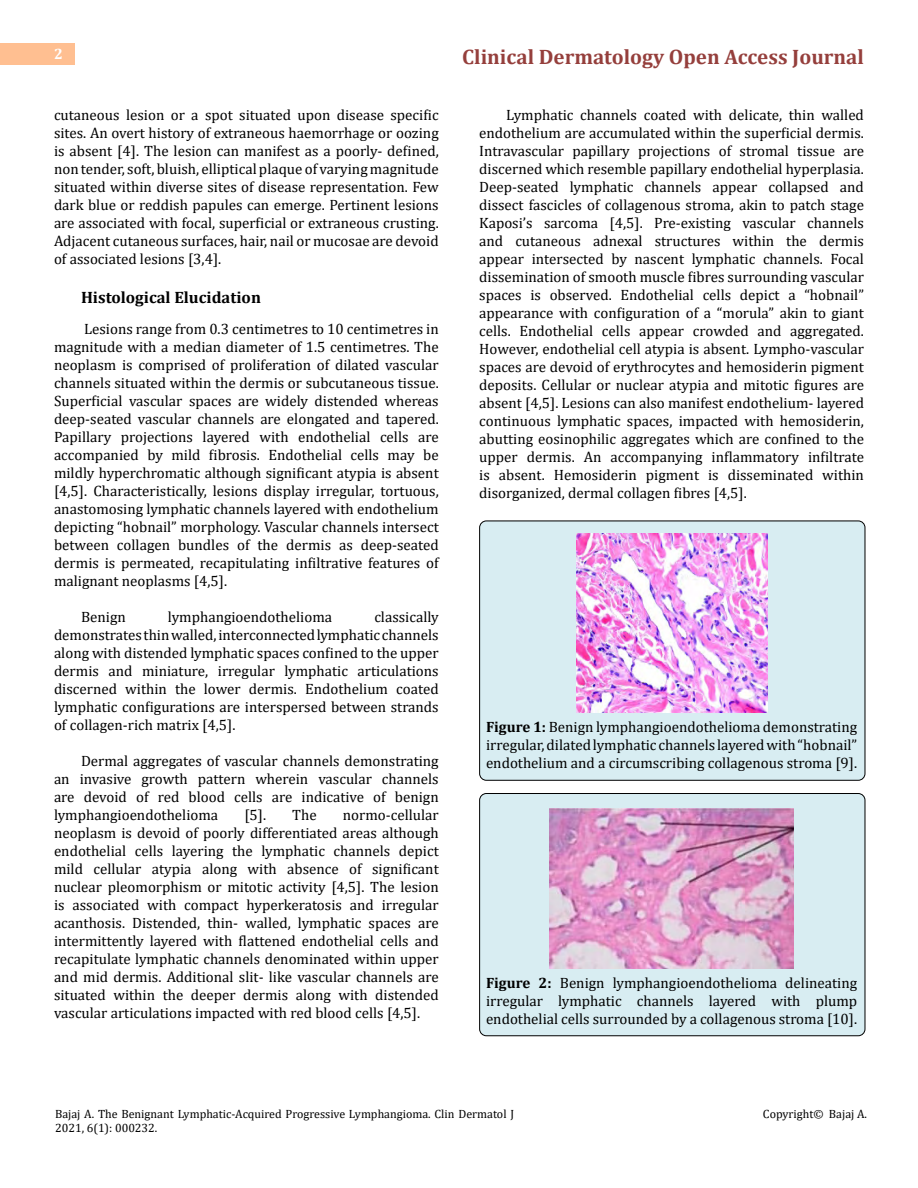
<style>
.page{position:relative;width:918px;height:1188px;background:#fff}
.page>*{position:absolute;margin:0;border:0;box-sizing:border-box;transform-origin:0 0}
.t1{font:700 21px "Cambria";color:#953f3c}
.t2{font:700 16.5px "Cambria";color:#000}
.t3{font:15px/18px "Cambria";color:#000;text-align:justify}
.t4{font:700 15px "Cambria";color:#fff}
.t5{font:12px/14.4px "Cambria";color:#000}
.s1{font-weight:700}
</style>
<div class="page">
<div style="left:0;top:43px;width:75px;height:21px;background:#ffbf91"></div>
<div style="left:480px;top:794px;width:385px;height:242px;background:#d8edf2;border-radius:7px"></div>
<div style="left:479px;top:793px;width:386px;height:243px;border:1px solid #000;border-radius:7px"></div>
<div style="left:480px;top:521px;width:385px;height:259px;background:#d8edf2;border-radius:7px"></div>
<div style="left:479px;top:521px;width:386px;height:260px;border:1px solid #000;border-radius:7px"></div>
<img style="left:576px;top:534px;width:191px;height:179px">
<img style="left:550px;top:808px;width:244px;height:161px">
<p class="t4" style="left:54px;top:44px;width:10px">2</p>
<p class="t3" style="left:54px;top:105px;width:386px">cutaneous lesion or a spot situated upon disease specific sites. An overt history of extraneous haemorrhage or oozing is absent [4]. The lesion can manifest as a poorly- defined, non tender, soft, bluish, elliptical plaque of varying magnitude situated within diverse sites of disease representation. Few dark blue or reddish papules can emerge. Pertinent lesions are associated with focal, superficial or extraneous crusting.<br>Adjacent cutaneous surfaces, hair, nail or mucosae are devoid of associated lesions [3,4].</p>
<p class="t2" style="left:81px;top:285px;width:181px">Histological Elucidation</p>
<p class="t3" style="left:54px;top:320px;width:386px;text-indent:30px">Lesions range from 0.3 centimetres to 10 centimetres in magnitude with a median diameter of 1.5 centimetres. The neoplasm is comprised of proliferation of dilated vascular channels situated within the dermis or subcutaneous tissue.<br>Superficial vascular spaces are widely distended whereas deep-seated vascular channels are elongated and tapered.<br>Papillary projections layered with endothelial cells are accompanied by mild fibrosis. Endothelial cells may be mildly hyperchromatic although significant atypia is absent [4,5]. Characteristically, lesions display irregular, tortuous, anastomosing lymphatic channels layered with endothelium depicting “hobnail” morphology. Vascular channels intersect between collagen bundles of the dermis as deep-seated dermis is permeated, recapitulating infiltrative features of malignant neoplasms [4,5].</p>
<p class="t3" style="left:81px;top:608px;width:46px">Benign</p>
<p class="t3" style="left:168px;top:608px;width:166px">lymphangioendothelioma</p>
<p class="t3" style="left:54px;top:608px;width:386px;text-indent:320px">classically demonstrates thin walled, interconnected lymphatic channels along with distended lymphatic spaces confined to the upper dermis and miniature, irregular lymphatic articulations discerned within the lower dermis. Endothelium coated lymphatic configurations are interspersed between strands of collagen-rich matrix [4,5].</p>
<p class="t3" style="left:54px;top:752px;width:386px;text-indent:27px">Dermal aggregates of vascular channels demonstrating an invasive growth pattern wherein vascular channels are devoid of red blood cells are indicative of benign lymphangioendothelioma</p>
<p class="t3" style="left:54px;top:806px;width:386px;text-indent:289px">normo-cellular neoplasm is devoid of poorly differentiated areas although endothelial cells layering the lymphatic channels depict mild cellular atypia along with absence of significant nuclear pleomorphism or mitotic activity [4,5]. The lesion is associated with compact hyperkeratosis and irregular acanthosis. Distended, thin- walled, lymphatic spaces are intermittently layered with flattened endothelial cells and recapitulate lymphatic channels denominated within upper and mid dermis. Additional slit- like vascular channels are situated within the deeper dermis along with distended vascular articulations impacted with red blood cells [4,5].</p>
<p class="t3" style="left:244px;top:806px;width:23px">[5].</p>
<p class="t3" style="left:292px;top:806px;width:26px">The</p>
<h1 class="t1" style="left:462px;top:42px;width:403px">Clinical Dermatology Open Access Journal</h1>
<p class="t3" style="left:479px;top:105px;width:386px;text-indent:27px">Lymphatic channels coated with delicate, thin walled endothelium are accumulated within the superficial dermis.<br>Intravascular papillary projections of stromal tissue are discerned which resemble papillary endothelial hyperplasia.<br>Deep-seated lymphatic channels appear collapsed and dissect fascicles of collagenous stroma, akin to patch stage Kaposi’s sarcoma [4,5]. Pre-existing vascular channels and cutaneous adnexal structures within the dermis appear intersected by nascent lymphatic channels. Focal dissemination of smooth muscle fibres surrounding vascular spaces is observed. Endothelial cells depict a “hobnail” appearance with configuration of a “morula” akin to giant cells. Endothelial cells appear crowded and aggregated.<br>However, endothelial cell atypia is absent. Lympho-vascular spaces are devoid of erythrocytes and hemosiderin pigment deposits. Cellular or nuclear atypia and mitotic figures are absent [4,5]. Lesions can also manifest endothelium- layered continuous lymphatic spaces, impacted with hemosiderin, abutting eosinophilic aggregates which are confined to the upper dermis. An accompanying inflammatory infiltrate is absent. Hemosiderin pigment is disseminated within disorganized, dermal collagen fibres [4,5].</p>
<p class="t3" style="left:486px;top:717px;width:373px"><span class="s1">Figure 1:</span> Benign lymphangioendothelioma demonstrating irregular, dilated lymphatic channels layered with “hobnail” endothelium and a circumscribing collagenous stroma [9].</p>
<p class="t3" style="left:486px;top:974px;width:373px"><span class="s1">Figure 2:</span> Benign lymphangioendothelioma delineating irregular lymphatic channels layered with plump endothelial cells surrounded by a collagenous stroma [10].</p>
<p class="t5" style="left:55px;top:1106px;width:460px">Bajaj A. The Benignant Lymphatic-Acquired Progressive Lymphangioma. Clin Dermatol J<br>2021, 6(1): 000232.</p>
<p class="t5" style="left:763px;top:1106px;width:105px">Copyright© Bajaj A.</p>
</div>
